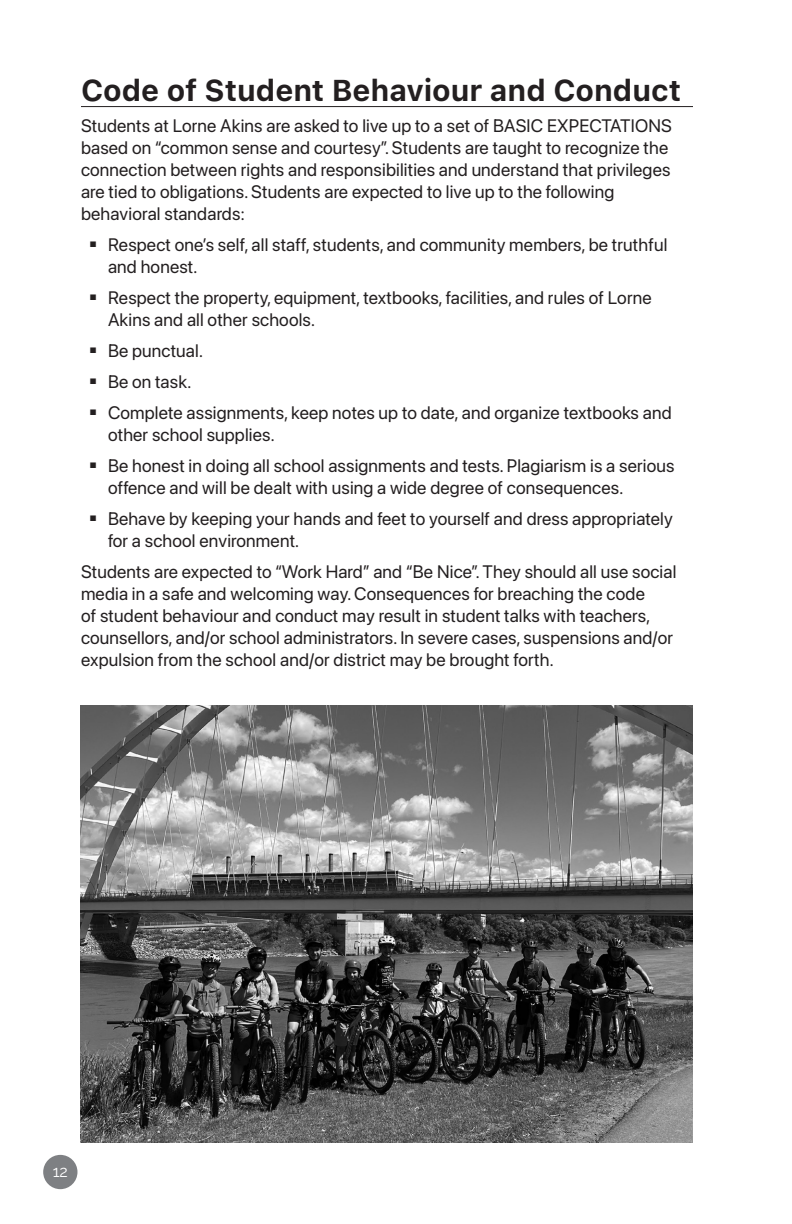
<style>
.page{position:relative;width:792px;height:1224px;background:#fff}
.page>*{position:absolute;margin:0;border:0;box-sizing:border-box;transform-origin:0 0}
.t1{font:700 30px "SF Pro Text";color:#231f20}
.Text{font:18px/22px "SF Pro";letter-spacing:.01em;color:#231f20}
.t2{font:16px "Raleway";color:#fff}
</style>
<div class="page">
<div style="left:43px;top:1155px;width:34px;height:34px;background:#7e8083;border-radius:50%"></div>
<hr style="left:81px;top:106px;width:612px;height:1px;background:#231f20">
<img style="left:81px;top:706px;width:612px;height:437px">
<p class="t1" style="left:81px;top:73px;width:602px">Code of Student Behaviour and Conduct</p>
<p class="Text" style="left:81px;top:114px;width:592px">Students at Lorne Akins are asked to live up to a set of BASIC EXPECTATIONS based on “common sense and courtesy”. Students are taught to recognize the connection between rights and responsibilities and understand that privileges are tied to obligations. Students are expected to live up to the following behavioral standards:</p>
<p class="Text" style="left:108px;top:233px;width:561px;text-indent:-18px">■ Respect one’s self, all staff, students, and community members, be truthful and honest.</p>
<p class="Text" style="left:108px;top:286px;width:545px;text-indent:-18px">■ Respect the property, equipment, textbooks, facilities, and rules of Lorne<br>Akins and all other schools.</p>
<p class="Text" style="left:90px;top:339px;width:114px">■ Be punctual.</p>
<p class="Text" style="left:90px;top:370px;width:103px">■ Be on task.</p>
<p class="Text" style="left:108px;top:401px;width:565px;text-indent:-18px">■ Complete assignments, keep notes up to date, and organize textbooks and other school supplies.</p>
<p class="Text" style="left:108px;top:454px;width:568px;text-indent:-18px">■ Be honest in doing all school assignments and tests. Plagiarism is a serious offence and will be dealt with using a wide degree of consequences.</p>
<p class="Text" style="left:108px;top:507px;width:566px;text-indent:-18px">■ Behave by keeping your hands and feet to yourself and dress appropriately for a school environment.</p>
<p class="Text" style="left:81px;top:560px;width:597px">Students are expected to “Work Hard” and “Be Nice”. They should all use social media in a safe and welcoming way. Consequences for breaching the code<br>of student behaviour and conduct may result in student talks with teachers, counsellors, and/or school administrators. In severe cases, suspensions and/or expulsion from the school and/or district may be brought forth.</p>
<p class="t2" style="left:53px;top:1163px;width:17px">12</p>
</div>
